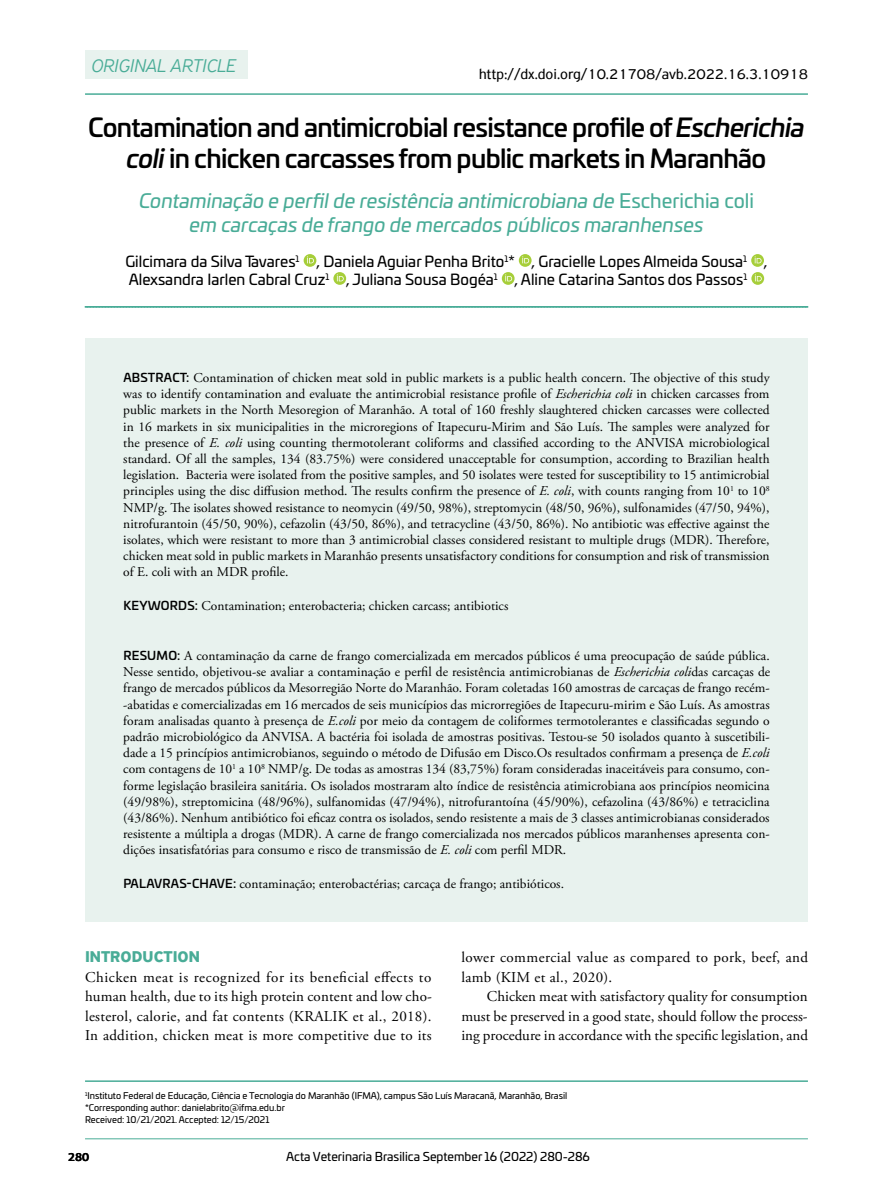
<style>
.page{position:relative;width:893px;height:1191px;background:#fff}
.page>*{position:absolute;margin:0;border:0;box-sizing:border-box;transform-origin:0 0}
.t1{font:500 25.5px/30.6px "Univia Pro";letter-spacing:-.025em;color:#000;text-align:center}
.t2{font:italic 19.5px/23.4px "Univia Pro";color:#49ac97;text-align:center}
.t3{font:italic 300 19.5px "PF Highway Sans Pro";color:#49ac97}
.t4{font:700 16.5px "PF Highway Sans Pro";color:#49ac97}
.t5{font:15px/19.5px "Adobe Garamond Pro";letter-spacing:.02em;color:#000;text-align:justify}
.t6{font:15px/18px "Univia Pro";color:#000}
.t7{font:15px "PF Highway Sans Pro";color:#000}
.t8{font:13.5px/16.2px "Adobe Garamond Pro";color:#000;text-align:justify}
.t9{font:12px "Univia Pro";color:#000}
.t10{font:700 12px "PF Agora Sans Pro";color:#000}
.t11{font:9px/12px "Univia Pro";color:#000}
.s1{font-style:italic}
.s2{font-style:normal}
.s3{font-family:"Univia Pro";font-weight:500;font-size:12px}
</style>
<div class="page">
<hr style="left:85px;top:1138px;width:723px;height:1px;background:#49ac97">
<hr style="left:85px;top:93px;width:723px;height:2px;background:#49ac97">
<svg style="left:85px;top:306px;width:723px;height:2px"></svg>
<svg style="left:304px;top:254px;width:12px;height:13px"></svg>
<svg style="left:307px;top:256px;width:7px;height:7px"></svg>
<svg style="left:519px;top:254px;width:13px;height:13px"></svg>
<svg style="left:522px;top:256px;width:7px;height:7px"></svg>
<svg style="left:751px;top:254px;width:13px;height:13px"></svg>
<svg style="left:755px;top:256px;width:6px;height:7px"></svg>
<svg style="left:333px;top:272px;width:13px;height:13px"></svg>
<svg style="left:337px;top:274px;width:7px;height:7px"></svg>
<svg style="left:502px;top:272px;width:13px;height:13px"></svg>
<svg style="left:505px;top:274px;width:7px;height:7px"></svg>
<svg style="left:751px;top:272px;width:13px;height:13px"></svg>
<svg style="left:755px;top:274px;width:7px;height:7px"></svg>
<hr style="left:85px;top:1080px;width:723px;height:2px;background:#49ac97">
<div style="left:85px;top:50px;width:162px;height:29px;background:#e8f2ee"></div>
<div style="left:85px;top:338px;width:723px;height:583px;background:#e8f2ee"></div>
<h2 class="t3" style="left:91px;top:54px;width:146px">ORIGINAL ARTICLE</h2>
<p class="t7" style="left:479px;top:65px;width:330px">http://dx.doi.org/10.21708/avb.2022.16.3.10918</p>
<h1 class="t1" style="left:88px;top:111px;width:718px">Contamination and antimicrobial resistance profile of <span class="s1">Escherichia coli</span> in chicken carcasses from public markets in Maranhão</h1>
<h2 class="t2" style="left:139px;top:188px;width:616px">Contaminação e perfil de resistência antimicrobiana de <span class="s2">Escherichia coli </span>em carcaças de frango de mercados públicos maranhenses</h2>
<p class="t6" style="left:125px;top:251px;width:644px">Gilcimara da Silva Tavares<sup>1</sup> , Daniela Aguiar Penha Brito<sup>1</sup>* , Gracielle Lopes Almeida Sousa<sup>1</sup> ,<br>Alexsandra Iarlen Cabral Cruz<sup>1</sup> , Juliana Sousa Bogéa<sup>1</sup> , Aline Catarina Santos dos Passos<sup>1</sup></p>
<p class="t8" style="left:123px;top:370px;width:648px"><span class="s3">ABSTRACT:</span> Contamination of chicken meat sold in public markets is a public health concern. The objective of this study was to identify contamination and evaluate the antimicrobial resistance profile of <span class="s1">Escherichia coli</span> in chicken carcasses from public markets in the North Mesoregion of Maranhão. A total of 160 freshly slaughtered chicken carcasses were collected in 16 markets in six municipalities in the microregions of Itapecuru-Mirim and São Luís. The samples were analyzed for the presence of <span class="s1">E. coli</span> using counting thermotolerant coliforms and classified according to the ANVISA microbiological standard. Of all the samples, 134 (83.75%) were considered unacceptable for consumption, according to Brazilian health legislation. Bacteria were isolated from the positive samples, and 50 isolates were tested for susceptibility to 15 antimicrobial principles using the disc diffusion method. The results confirm the presence of <span class="s1">E. coli</span>, with counts ranging from 10<sup>1</sup> to 10<sup>8<br></sup>NMP/g. The isolates showed resistance to neomycin (49/50, 98%), streptomycin (48/50, 96%), sulfonamides (47/50, 94%), nitrofurantoin (45/50, 90%), cefazolin (43/50, 86%), and tetracycline (43/50, 86%). No antibiotic was effective against the isolates, which were resistant to more than 3 antimicrobial classes considered resistant to multiple drugs (MDR). Therefore, chicken meat sold in public markets in Maranhão presents unsatisfactory conditions for consumption and risk of transmission of E. coli with an MDR profile.</p>
<p class="t8" style="left:123px;top:598px;width:386px"><span class="s3">KEYWORDS:</span> Contamination; enterobacteria; chicken carcass; antibiotics</p>
<p class="t8" style="left:123px;top:648px;width:648px"><span class="s3">RESUMO:</span> A contaminação da carne de frango comercializada em mercados públicos é uma preocupação de saúde pública.<br>Nesse sentido, objetivou-se avaliar a contaminação e perfil de resistência antimicrobianas de <span class="s1">Escherichia coli</span>das carcaças de frango de mercados públicos da Mesorregião Norte do Maranhão. Foram coletadas 160 amostras de carcaças de frango recém--abatidas e comercializadas em 16 mercados de seis municípios das microrregiões de Itapecuru-mirim e São Luís. As amostras foram analisadas quanto à presença de <span class="s1">E.coli</span> por meio da contagem de coliformes termotolerantes e classificadas segundo o padrão microbiológico da ANVISA. A bactéria foi isolada de amostras positivas. Testou-se 50 isolados quanto à suscetibili&shy;dade a 15 princípios antimicrobianos, seguindo o método de Difusão em Disco.Os resultados confirmam a presença de <span class="s1">E.coli </span>com contagens de 10<sup>1</sup> a 10<sup>8</sup> NMP/g. De todas as amostras 134 (83,75%) foram consideradas inaceitáveis para consumo, con&shy;forme legislação brasileira sanitária. Os isolados mostraram alto índice de resistência atimicrobiana aos princípios neomicina (49/98%), streptomicina (48/96%), sulfanomidas (47/94%), nitrofurantoína (45/90%), cefazolina (43/86%) e tetraciclina (43/86%). Nenhum antibiótico foi eficaz contra os isolados, sendo resistente a mais de 3 classes antimicrobianas considerados resistente a múltipla a drogas (MDR). A carne de frango comercializada nos mercados públicos maranhenses apresenta con&shy;dições insatisfatórias para consumo e risco de transmissão de <span class="s1">E. coli</span> com perfil MDR.</p>
<p class="t8" style="left:123px;top:875px;width:442px"><span class="s3">PALAVRAS-CHAVE:</span> contaminação; enterobactérias; carcaça de frango; antibióticos.</p>
<p class="t4" style="left:85px;top:947px;width:116px">INTRODUCTION</p>
<p class="t5" style="left:85px;top:967px;width:348px">Chicken meat is recognized for its beneficial effects to human health, due to its high protein content and low cho&shy;lesterol, calorie, and fat contents (KRALIK et al., 2018).<br>In addition, chicken meat is more competitive due to its</p>
<p class="t5" style="left:461px;top:948px;width:348px">lower commercial value as compared to pork, beef, and lamb (KIM et al., 2020).</p>
<p class="t5" style="left:461px;top:987px;width:348px;text-indent:26px">Chicken meat with satisfactory quality for consumption must be preserved in a good state, should follow the process&shy;ing procedure in accordance with the specific legislation, and</p>
<p class="t11" style="left:85px;top:1089px;width:484px"><sup>1</sup>Instituto Federal de Educação, Ciência e Tecnologia do Maranhão (IFMA), campus São Luís Maracanã, Maranhão, Brasil *Corresponding author: danielabrito@ifma.edu.br<br>Received: 10/21/2021. Accepted: 12/15/2021</p>
<p class="t10" style="left:68px;top:1148px;width:23px">280</p>
<p class="t9" style="left:286px;top:1147px;width:305px">Acta Veterinaria Brasilica September 16 (2022) 280-286</p>
</div>
